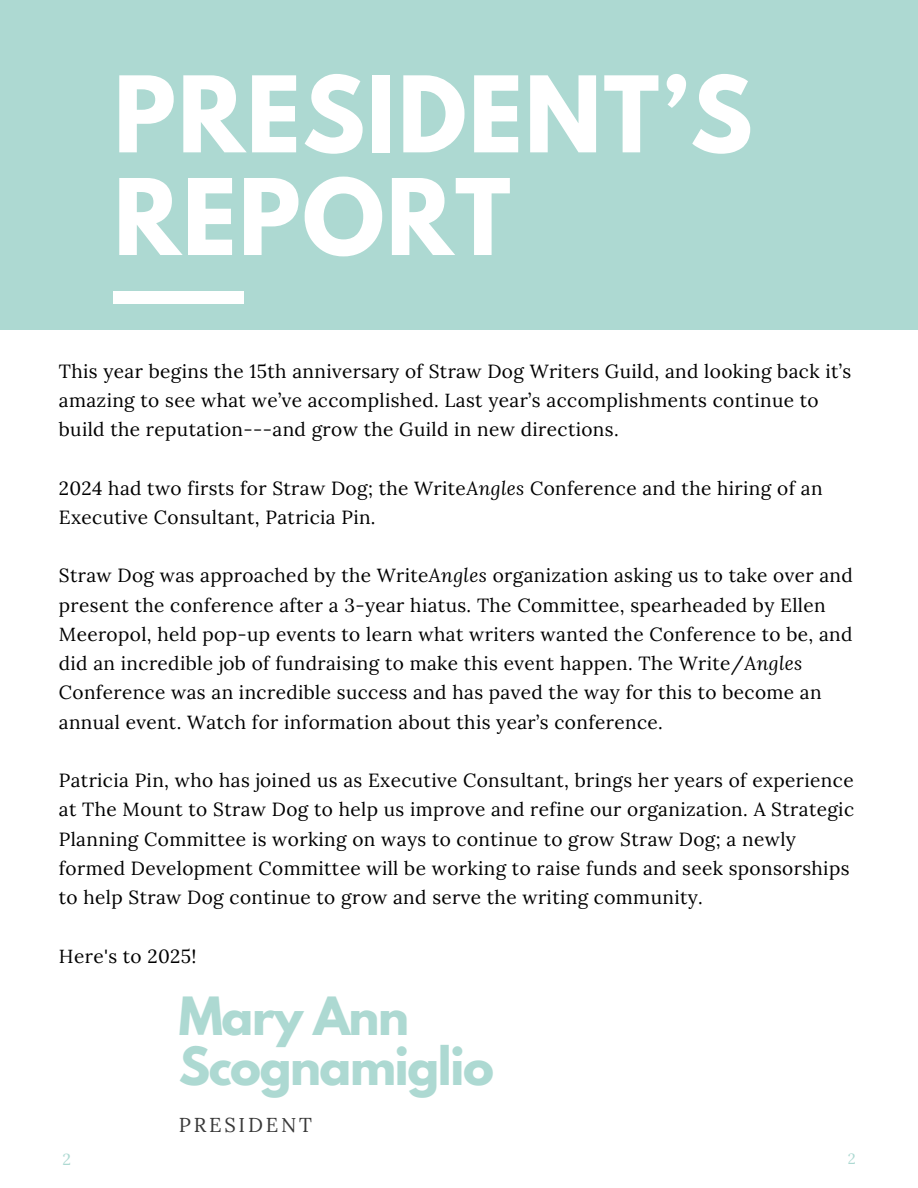
<style>
.page{position:relative;width:918px;height:1188px;background:#fff}
.page>*{position:absolute;margin:0;border:0;box-sizing:border-box;transform-origin:0 0}
.t1{font:700 93.45px/102.6px "League Spartan";letter-spacing:.02em;color:#fff}
.t2{font:700 46.65px/50.8px "League Spartan";letter-spacing:-.03em;color:#add9d2}
.t3{font:20.1px "Lora";letter-spacing:.14em;color:#383838}
.t4{font:19.05px/29.2px "Lora";letter-spacing:.02em;color:#000}
.t5{font:15.9px "Lora";color:#add9d2}
.t6{font:14.85px "Lora";color:#add9d2}
.s1{font-style:italic}
</style>
<div class="page">
<div style="left:0;top:0;width:918px;height:329px;background:#add9d2"></div>
<div style="left:114px;top:291px;width:130px;height:12px;background:#fff"></div>
<h1 class="t1" style="left:114px;top:75px;width:641px">PRESIDENT’S<br>REPORT</h1>
<p class="t4" style="left:59px;top:356px;width:794px">This year begins the 15th anniversary of Straw Dog Writers Guild, and looking back it’s amazing to see what we’ve accomplished. Last year’s accomplishments continue to build the reputation---and grow the Guild in new directions.</p>
<p class="t4" style="left:59px;top:473px;width:765px">2024 had two firsts for Straw Dog; the Write<span class="s1">Angles</span> Conference and the hiring of an<br>Executive Consultant, Patricia Pin.</p>
<p class="t4" style="left:59px;top:561px;width:796px">Straw Dog was approached by the Write<span class="s1">Angles</span> organization asking us to take over and present the conference after a 3-year hiatus. The Committee, spearheaded by Ellen Meeropol, held pop-up events to learn what writers wanted the Conference to be, and did an incredible job of fundraising to make this event happen. The Write/<span class="s1">Angles </span>Conference was an incredible success and has paved the way for this to become an annual event. Watch for information about this year’s conference.</p>
<p class="t4" style="left:59px;top:766px;width:797px">Patricia Pin, who has joined us as Executive Consultant, brings her years of experience at The Mount to Straw Dog to help us improve and refine our organization. A Strategic Planning Committee is working on ways to continue to grow Straw Dog; a newly formed Development Committee will be working to raise funds and seek sponsorships to help Straw Dog continue to grow and serve the writing community.</p>
<p class="t4" style="left:59px;top:941px;width:139px">Here's to 2025!</p>
<h2 class="t5" style="left:63px;top:1149px;width:10px">2</h2>
<h3 class="t2" style="left:179px;top:996px;width:317px">Mary Ann<br>Scognamiglio</h3>
<p class="t3" style="left:179px;top:1112px;width:135px">PRESIDENT</p>
<p class="t6" style="left:848px;top:1149px;width:9px">2</p>
</div>
